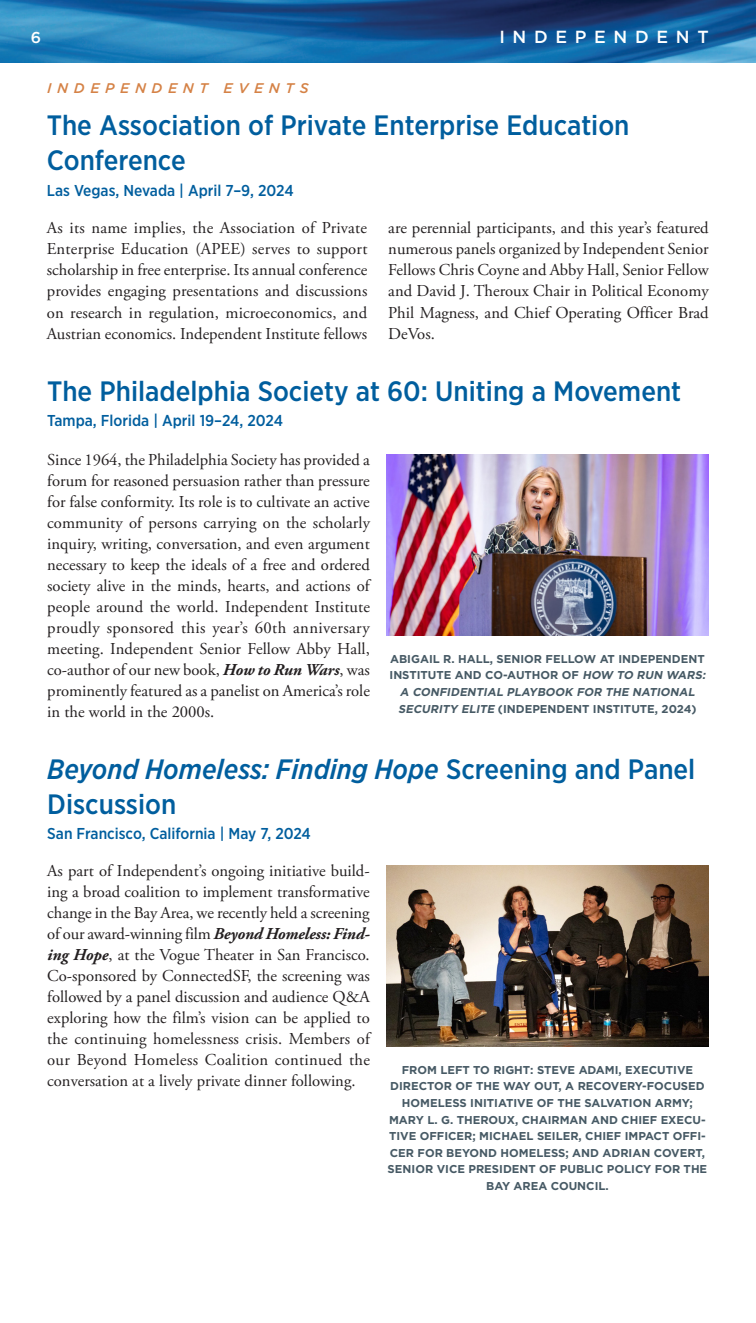
<style>
.page{position:relative;width:756px;height:1323px;background:#fff}
.page>*{position:absolute;margin:0;border:0;box-sizing:border-box;transform-origin:0 0}
.headline{font:500 28px/35px "Gotham Narrow";color:#005e9e}
.Page___and_heading{font:500 17.5px "Gotham";letter-spacing:.44em;color:#fff}
.Body{font:16.62px/21px "Adobe Garamond Pro";color:#231f20;text-align:justify}
.headline-2{font:500 15.75px "Gotham Narrow";color:#005e9e}
.Page___and_heading-2{font:500 15.75px "Gotham";color:#fff}
.Page_Title_-_Orange{font:italic 500 14px "Gotham";letter-spacing:.4em;color:#d58246}
.Photo_Captions{font:700 11.38px/16.6px "Gotham";color:#475a65;text-align:center}
.s1{font-weight:700;font-style:italic}
.s2{font-style:italic}
</style>
<div class="page">
<img style="left:0;top:0;width:756px;height:63px">
<img style="left:386px;top:454px;width:323px;height:182px">
<img style="left:386px;top:865px;width:323px;height:181px">
<p class="Page___and_heading-2" style="left:31px;top:27px;width:12px">6</p>
<p class="Page___and_heading" style="left:499px;top:25px;width:211px">INDEPENDENT</p>
<p class="Page_Title_-_Orange" style="left:47px;top:79px;width:263px">INDEPENDENT EVENTS</p>
<p class="headline" style="left:47px;top:108px;width:584px">The Association of Private Enterprise Education<br>Conference</p>
<p class="headline-2" style="left:47px;top:180px;width:248px">Las Vegas, Nevada | April 7–9, 2024</p>
<p class="Body" style="left:47px;top:218px;width:322px">As its name implies, the Association of Private Enterprise Education (APEE) serves to support scholarship in free enterprise. Its annual conference provides engaging presentations and discussions on research in regulation, microeconomics, and Austrian economics. Independent Institute fellows</p>
<p class="Body" style="left:388px;top:218px;width:322px">are perennial participants, and this year’s featured numerous panels organized by Independent Senior Fellows Chris Coyne and Abby Hall, Senior Fellow and David J. Theroux Chair in Political Economy Phil Magness, and Chief Operating Officer Brad DeVos.</p>
<p class="headline" style="left:47px;top:373px;width:635px">The Philadelphia Society at 60: Uniting a Movement</p>
<p class="headline-2" style="left:47px;top:410px;width:237px">Tampa, Florida | April 19–24, 2024</p>
<p class="Body" style="left:47px;top:450px;width:324px">Since 1964, the Philadelphia Society has provided a forum for reasoned persuasion rather than pressure for false conformity. Its role is to cultivate an active community of persons carrying on the scholarly inquiry, writing, conversation, and even argument necessary to keep the ideals of a free and ordered society alive in the minds, hearts, and actions of people around the world. Independent Institute proudly sponsored this year’s 60th anniversary meeting. Independent Senior Fellow Abby Hall, co-author of our new book, <span class="s1">How to Run Wars</span>, was prominently featured as a panelist on America’s role in the world in the 2000s.</p>
<p class="Photo_Captions" style="left:390px;top:650px;width:320px">ABIGAIL R. HALL, SENIOR FELLOW AT INDEPENDENT INSTITUTE AND CO-AUTHOR OF <span class="s2">HOW TO RUN WARS:<br>A CONFIDENTIAL PLAYBOOK FOR THE NATIONAL SECURITY ELITE</span> (INDEPENDENT INSTITUTE, 2024)</p>
<p class="headline" style="left:47px;top:751px;width:650px"><span class="s2">Beyond Homeless: Finding Hope</span> Screening and Panel<br>Discussion</p>
<p class="headline-2" style="left:47px;top:823px;width:265px">San Francisco, California | May 7, 2024</p>
<p class="Body" style="left:47px;top:861px;width:324px">As part of Independent’s ongoing initiative build&shy;ing a broad coalition to implement transformative change in the Bay Area, we recently held a screening of our award-winning film <span class="s1">Beyond Homeless: Find&shy;ing Hope</span>, at the Vogue Theater in San Francisco.<br>Co-sponsored by ConnectedSF, the screening was followed by a panel discussion and audience Q&amp;A exploring how the film’s vision can be applied to the continuing homelessness crisis. Members of our Beyond Homeless Coalition continued the conversation at a lively private dinner following.</p>
<p class="Photo_Captions" style="left:388px;top:1061px;width:321px">FROM LEFT TO RIGHT: STEVE ADAMI, EXECUTIVE DIRECTOR OF THE WAY OUT, A RECOVERY-FOCUSED HOMELESS INITIATIVE OF THE SALVATION ARMY; MARY L. G. THEROUX, CHAIRMAN AND CHIEF EXECU-TIVE OFFICER; MICHAEL SEILER, CHIEF IMPACT OFFI-CER FOR BEYOND HOMELESS; AND ADRIAN COVERT, SENIOR VICE PRESIDENT OF PUBLIC POLICY FOR THE BAY AREA COUNCIL.</p>
</div>
